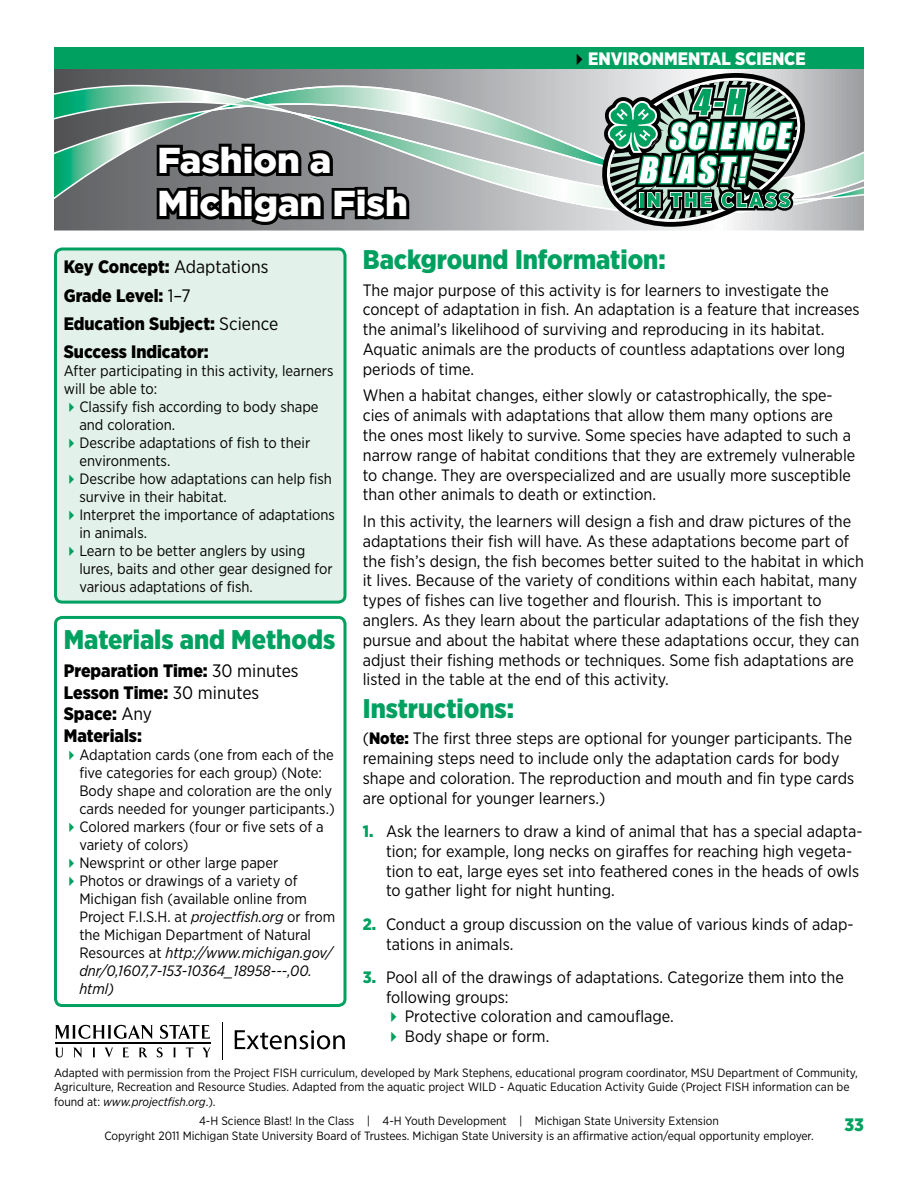
<style>
.page{position:relative;width:918px;height:1188px;background:#fff}
.page>*{position:absolute;margin:0;border:0;box-sizing:border-box;transform-origin:0 0}
.Headline{font:900 36px/43.2px "Gotham";color:#fff}
.Subhead1{font:900 27px "Gotham Narrow";color:#00a160}
.Sidebar_Subhead{font:900 18px "Gotham Narrow";color:#000}
.t1{font:900 18px "Gotham Narrow";color:#fff}
.t2{font:900 18px "Gotham Narrow";color:#00a160}
.Body{font:16.5px/19.8px "Gotham Narrow";color:#000}
.Numbered_List{font:16.5px/19.8px "Gotham Narrow";color:#000}
.Sidebar_Body{font:15px/18px "Gotham Narrow";color:#000}
.Sidebar_Body-2{font:12px/14.4px "Gotham Narrow";color:#000;text-align:center}
.s1{color:#000}
.s2{font-weight:400}
.s3{font-style:italic}
.s4{font-weight:900}
.s5{font-weight:900;color:#00a160}
</style>
<div class="page">
<svg style="left:54px;top:68px;width:810px;height:3px;background:#6ca38f"></svg>
<svg style="left:54px;top:228px;width:810px;height:3px;background:#b8b9bb"></svg>
<div style="left:54px;top:47px;width:810px;height:21px;background:#00a160"></div>
<svg style="left:54px;top:71px;width:810px;height:157px;background:#879692"></svg>
<div style="left:56px;top:249px;width:289px;height:353px;background:#e2f1e9;border-radius:7px"></div>
<div style="left:54px;top:248px;width:292px;height:356px;border:3px solid #00a160;border-radius:7px"></div>
<div style="left:54px;top:616px;width:292px;height:391px;border:3px solid #00a160;border-radius:7px"></div>
<svg style="left:55px;top:1048px;width:8px;height:9px"></svg>
<svg style="left:74px;top:1048px;width:8px;height:10px"></svg>
<svg style="left:93px;top:1048px;width:2px;height:9px"></svg>
<svg style="left:105px;top:1048px;width:8px;height:10px"></svg>
<svg style="left:123px;top:1048px;width:6px;height:9px"></svg>
<svg style="left:139px;top:1048px;width:8px;height:9px"></svg>
<svg style="left:157px;top:1047px;width:6px;height:10px"></svg>
<svg style="left:173px;top:1048px;width:3px;height:9px"></svg>
<svg style="left:186px;top:1048px;width:7px;height:9px"></svg>
<svg style="left:203px;top:1048px;width:7px;height:9px"></svg>
<svg style="left:55px;top:1025px;width:98px;height:14px"></svg>
<svg style="left:160px;top:1025px;width:50px;height:14px"></svg>
<hr style="left:55px;top:1042px;width:155px;height:1px;background:#000">
<svg style="left:235px;top:1030px;width:110px;height:19px"></svg>
<hr style="left:222px;top:1023px;width:1px;height:37px;background:#000">
<p class="t1" style="left:570px;top:46px;width:237px"><span class="s1">✔</span>ENVIRONMENTAL SCIENCE</p>
<p class="Headline" style="left:158px;top:138px;width:252px">Fashion a<br>Michigan Fish</p>
<p class="Sidebar_Subhead" style="left:64px;top:255px;width:206px">Key Concept: <span class="s2">Adaptations</span></p>
<p class="Sidebar_Subhead" style="left:64px;top:283px;width:129px">Grade Level: <span class="s2">1–7</span></p>
<p class="Sidebar_Subhead" style="left:64px;top:312px;width:216px">Education Subject: <span class="s2">Science</span></p>
<p class="Sidebar_Subhead" style="left:64px;top:340px;width:146px">Success Indicator:</p>
<p class="Sidebar_Body" style="left:64px;top:362px;width:271px">After participating in this activity, learners will be able to:</p>
<p class="Sidebar_Body" style="left:79px;top:398px;width:241px">Classify fish according to body shape and coloration.</p>
<p class="Sidebar_Body" style="left:79px;top:434px;width:232px">Describe adaptations of fish to their environments.</p>
<p class="Sidebar_Body" style="left:79px;top:470px;width:254px">Describe how adaptations can help fish survive in their habitat.</p>
<p class="Sidebar_Body" style="left:79px;top:506px;width:257px">Interpret the importance of adaptations in animals.</p>
<p class="Sidebar_Body" style="left:79px;top:542px;width:255px">Learn to be better anglers by using lures, baits and other gear designed for various adaptations of fish.</p>
<p class="Subhead1" style="left:64px;top:621px;width:273px">Materials and Methods</p>
<p class="Sidebar_Subhead" style="left:64px;top:659px;width:236px">Preparation Time: <span class="s2">30 minutes</span></p>
<p class="Sidebar_Subhead" style="left:64px;top:681px;width:197px">Lesson Time: <span class="s2">30 minutes</span></p>
<p class="Sidebar_Subhead" style="left:64px;top:702px;width:90px">Space: <span class="s2">Any</span></p>
<p class="Sidebar_Subhead" style="left:64px;top:724px;width:80px">Materials:</p>
<p class="Sidebar_Body" style="left:79px;top:745px;width:257px">Adaptation cards (one from each of the five categories for each group) (Note:<br>Body shape and coloration are the only cards needed for younger participants.)</p>
<p class="Sidebar_Body" style="left:79px;top:817px;width:246px">Colored markers (four or five sets of a variety of colors)</p>
<p class="Sidebar_Body" style="left:79px;top:853px;width:201px">Newsprint or other large paper</p>
<p class="Sidebar_Body" style="left:79px;top:871px;width:257px">Photos or drawings of a variety of Michigan fish (available online from Project F.I.S.H. at <span class="s3">projectfish.org</span> or from the Michigan Department of Natural Resources at <span class="s3">http://www.michigan.gov/ dnr/0,1607,7-153-10364_18958---,00. html)</span></p>
<p class="Subhead1" style="left:363px;top:242px;width:304px">Background Information:</p>
<p class="Body" style="left:363px;top:280px;width:498px">The major purpose of this activity is for learners to investigate the concept of adaptation in fish. An adaptation is a feature that increases the animal’s likelihood of surviving and reproducing in its habitat.<br>Aquatic animals are the products of countless adaptations over long periods of time.</p>
<p class="Body" style="left:363px;top:385px;width:494px">When a habitat changes, either slowly or catastrophically, the spe&shy;cies of animals with adaptations that allow them many options are the ones most likely to survive. Some species have adapted to such a narrow range of habitat conditions that they are extremely vulnerable to change. They are overspecialized and are usually more susceptible than other animals to death or extinction.</p>
<p class="Body" style="left:363px;top:511px;width:503px">In this activity, the learners will design a fish and draw pictures of the adaptations their fish will have. As these adaptations become part of the fish’s design, the fish becomes better suited to the habitat in which it lives. Because of the variety of conditions within each habitat, many types of fishes can live together and flourish. This is important to anglers. As they learn about the particular adaptations of the fish they pursue and about the habitat where these adaptations occur, they can adjust their fishing methods or techniques. Some fish adaptations are listed in the table at the end of this activity.</p>
<p class="Subhead1" style="left:363px;top:690px;width:153px">Instructions:</p>
<p class="Body" style="left:363px;top:728px;width:493px">(<span class="s4">Note:</span> The first three steps are optional for younger participants. The remaining steps need to include only the adaptation cards for body shape and coloration. The reproduction and mouth and fin type cards are optional for younger learners.)</p>
<p class="Numbered_List" style="left:386px;top:821px;width:478px;text-indent:-23px"><span class="s5">1.</span> Ask the learners to draw a kind of animal that has a special adapta&shy;tion; for example, long necks on giraffes for reaching high vegeta&shy;tion to eat, large eyes set into feathered cones in the heads of owls to gather light for night hunting.</p>
<p class="Numbered_List" style="left:386px;top:914px;width:469px;text-indent:-23px"><span class="s5">2.</span> Conduct a group discussion on the value of various kinds of adap&shy;tations in animals.</p>
<p class="Numbered_List" style="left:386px;top:967px;width:459px;text-indent:-23px"><span class="s5">3.</span> Pool all of the drawings of adaptations. Categorize them into the following groups:</p>
<p class="Body" style="left:405px;top:1006px;width:270px">Protective coloration and camouflage.</p>
<p class="Body" style="left:405px;top:1026px;width:146px">Body shape or form.</p>
<p class="Sidebar_Body-2" style="left:54px;top:1065px;width:805px;text-align:left">Adapted with permission from the Project FISH curriculum, developed by Mark Stephens, educational program coordinator, MSU Department of Community,<br>Agriculture, Recreation and Resource Studies. Adapted from the aquatic project WILD - Aquatic Education Activity Guide (Project FISH information can be found at: <span class="s3">www.projectfish.org</span>.).</p>
<p class="Sidebar_Body-2" style="left:104px;top:1114px;width:711px">4-H Science Blast! In the Class | 4-H Youth Development | Michigan State University Extension<br>Copyright 2011 Michigan State University Board of Trustees. Michigan State University is an affirmative action/equal opportunity employer.</p>
<p class="t2" style="left:844px;top:1113px;width:21px">33</p>
</div>
